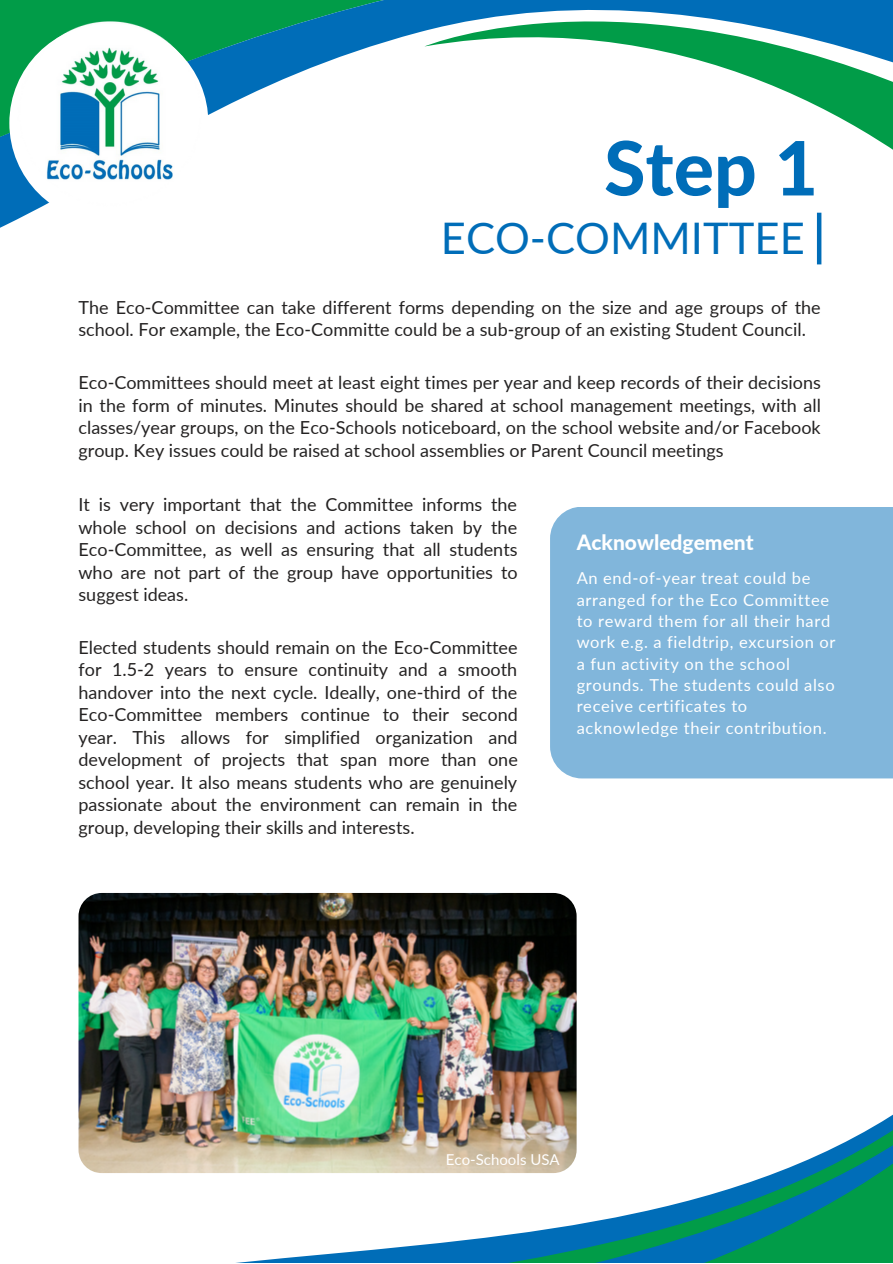
<style>
.page{position:relative;width:893px;height:1264px;background:#fff}
.page>*{position:absolute;margin:0;border:0;box-sizing:border-box;transform-origin:0 0}
.t1{font:800 75px "Lato";color:#006db8}
.t2{font:43.5px "Lato";color:#006db8}
.t3{font:800 21px "Lato";color:#fff}
.t4{font:18px/22.5px "Lato";color:#242222;text-align:justify}
.t5{font:16.5px/21.3px "Lato";letter-spacing:.04em;color:#fff}
.t6{font:15px "Lato";color:#fff}
</style>
<div class="page">
<svg style="left:0;top:0;width:822px;height:265px"></svg>
<svg style="left:424px;top:0;width:468px;height:216px"></svg>
<svg style="left:0;top:43px;width:238px;height:183px"></svg>
<svg style="left:90px;top:893px;width:802px;height:369px"></svg>
<div style="left:816px;top:213px;width:5px;height:51px;background:#006db8"></div>
<div style="left:9px;top:23px;width:199px;height:199px;background:#fff;border-radius:50%"></div>
<img style="left:16px;top:20px;width:188px;height:187px">
<img style="left:78px;top:893px;width:498px;height:280px;border-radius:23px">
<div style="left:550px;top:507px;width:342px;height:271px;background:#81b6db"></div>
<p class="t1" style="left:604px;top:121px;width:215px">Step 1</p>
<p class="t2" style="left:441px;top:211px;width:365px">ECO-COMMITTEE</p>
<p class="t4" style="left:78px;top:295px;width:743px">The Eco-Committee can take different forms depending on the size and age groups of the school. For example, the Eco-Committe could be a sub-group of an existing Student Council.</p>
<p class="t4" style="left:78px;top:371px;width:744px">Eco-Committees should meet at least eight times per year and keep records of their decisions in the form of minutes. Minutes should be shared at school management meetings, with all classes/year groups, on the Eco-Schools noticeboard, on the school website and/or Facebook group. Key issues could be raised at school assemblies or Parent Council meetings</p>
<p class="t4" style="left:78px;top:493px;width:440px">It is very important that the Committee informs the whole school on decisions and actions taken by the Eco-Committee, as well as ensuring that all students who are not part of the group have opportunities to suggest ideas.</p>
<p class="t4" style="left:78px;top:635px;width:441px">Elected students should remain on the Eco-Committee for 1.5-2 years to ensure continuity and a smooth handover into the next cycle. Ideally, one-third of the Eco-Committee members continue to their second year. This allows for simplified organization and development of projects that span more than one school year. It also means students who are genuinely passionate about the environment can remain in the group, developing their skills and interests.</p>
<p class="t3" style="left:576px;top:529px;width:178px">Acknowledgement</p>
<p class="t5" style="left:576px;top:567px;width:260px">An end-of-year treat could be arranged for the Eco Committee to reward them for all their hard work e.g. a fieldtrip, excursion or a fun activity on the school grounds. The students could also receive certificates to acknowledge their contribution.</p>
<p class="t6" style="left:446px;top:1149px;width:115px">Eco-Schools USA</p>
</div>
